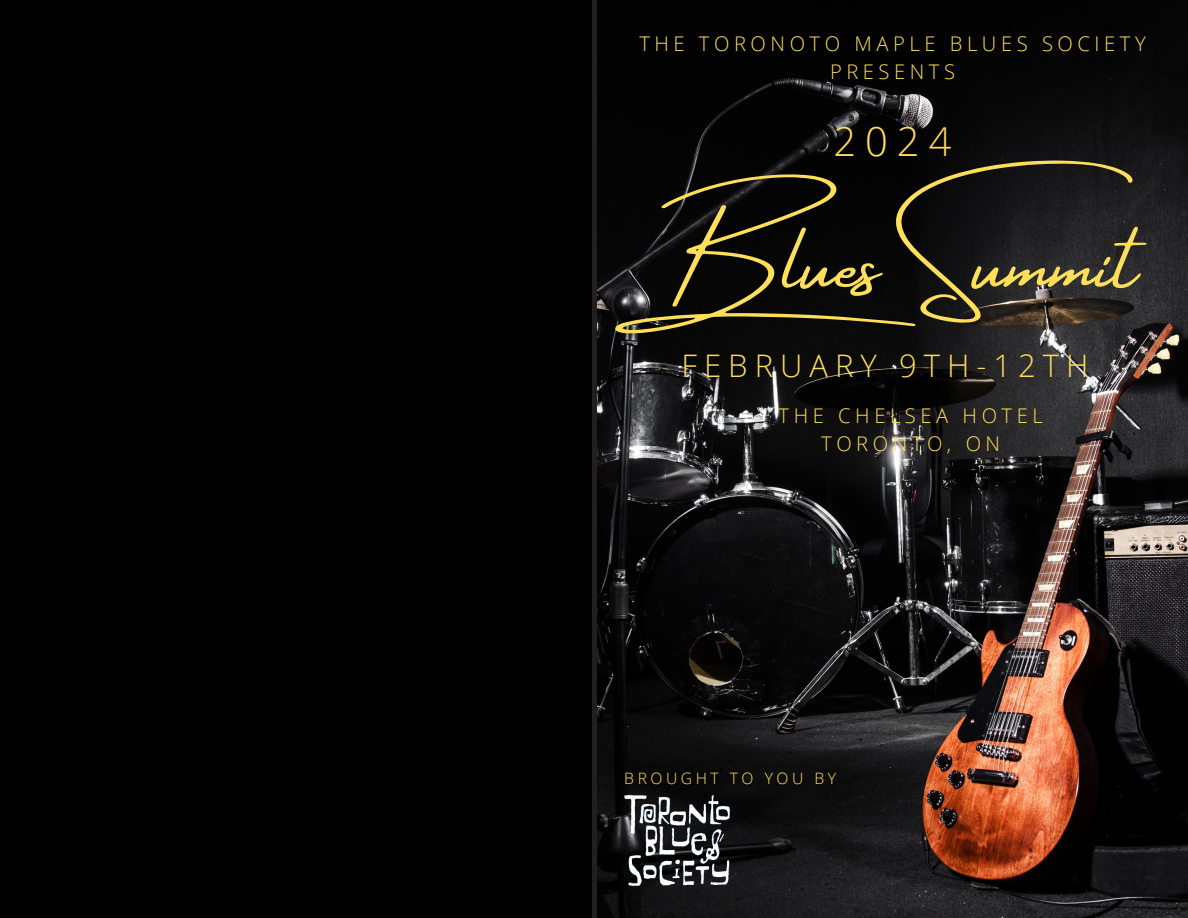
<style>
.page{position:relative;width:1188px;height:918px;background:#000}
.page>*{position:absolute;margin:0;border:0;box-sizing:border-box;transform-origin:0 0}
.t1{font:86.1px "Amsterdam Four";color:#ffde59}
.t2{font:300 39.9px "Open Sans";color:#ffde59}
.t3{font:300 31.05px "Open Sans";letter-spacing:.225em;color:#ffde59}
.t4{font:300 20.25px/28.2px "Open Sans";letter-spacing:.225em;color:#ffde59;text-align:center}
.t5{font:300 15.75px "Open Sans";letter-spacing:.225em;color:#ffde59}
</style>
<div class="page">
<hr style="left:592px;top:0;width:4px;height:918px;background:#231f20">
<img style="left:597px;top:48px;width:591px;height:870px">
<img style="left:622px;top:788px;width:112px;height:111px">
<h2 class="t4" style="left:639px;top:29px;width:508px">THE TORONOTO MAPLE BLUES SOCIETY<br>PRESENTS</h2>
<h4 class="t2" style="left:834px;top:114px;width:119px">2024</h4>
<h4 class="t1" style="left:615px;top:216px;width:537px">Blues Summit</h4>
<h1 class="t3" style="left:682px;top:344px;width:408px">FEBRUARY 9TH-12TH</h1>
<h3 class="t4" style="left:779px;top:401px;width:266px">THE CHELSEA HOTEL<br>TORONTO, ON</h3>
<p class="t5" style="left:624px;top:767px;width:213px">BROUGHT TO YOU BY</p>
</div>
